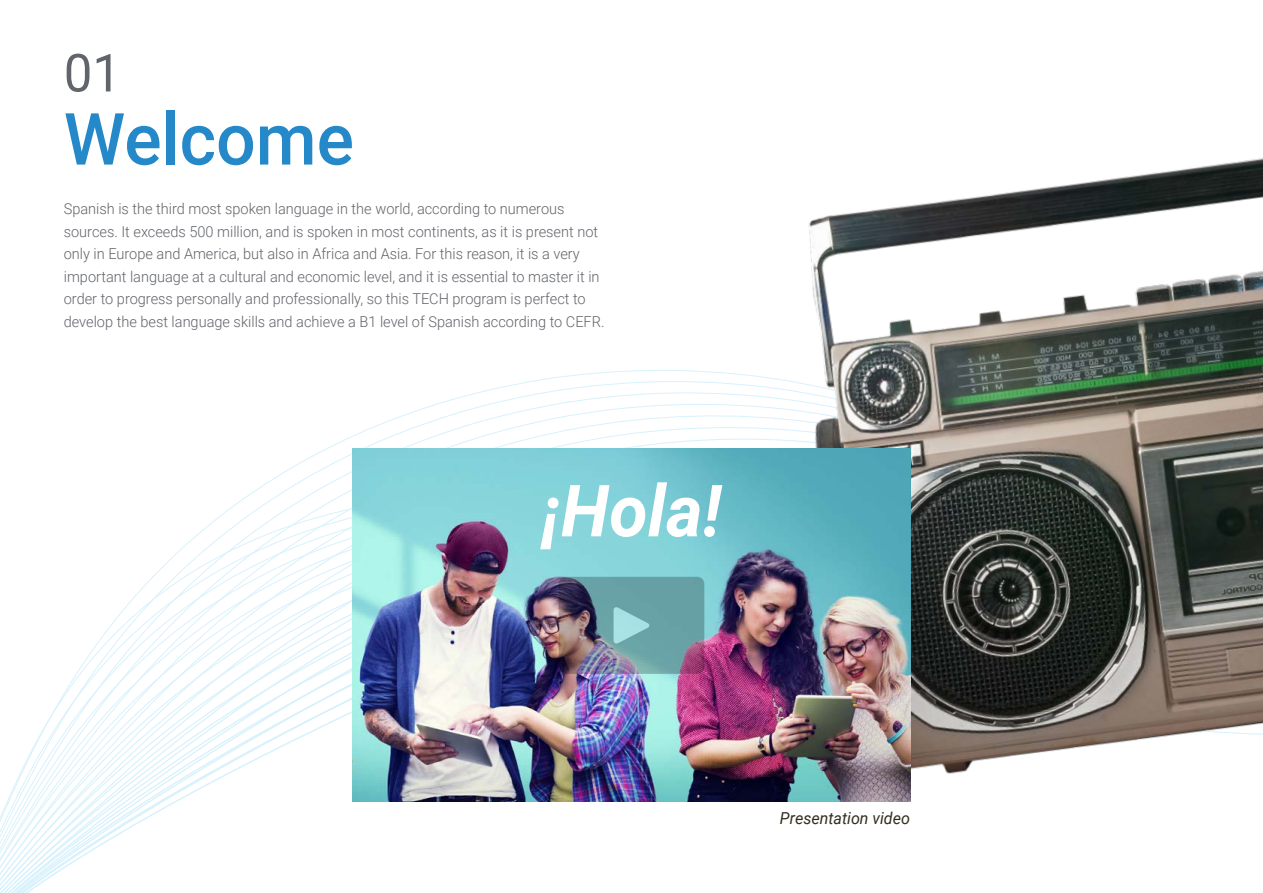
<style>
.page{position:relative;width:1263px;height:893px;background:#fff}
.page>*{position:absolute;margin:0;border:0;box-sizing:border-box;transform-origin:0 0}
.t1{font:500 72px "Roboto";color:#2488c9}
.t2{font:italic 700 72px "Roboto";color:#fff}
.t3{font:52.5px "Roboto";color:#61646a}
.t4{font:italic 16.5px "Roboto";color:#312e20}
.t5{font:300 15px/22.5px "Roboto";color:#61646a}
</style>
<div class="page">
<svg style="left:0;top:370px;width:632px;height:523px"></svg>
<img style="left:632px;top:158px;width:631px;height:644px">
<img style="left:353px;top:449px;width:557px;height:353px">
<img style="left:559px;top:577px;width:145px;height:97px">
<h2 class="t3" style="left:64px;top:36px;width:59px">01</h2>
<h1 class="t1" style="left:64px;top:89px;width:292px">Welcome</h1>
<p class="t5" style="left:64px;top:197px;width:542px">Spanish is the third most spoken language in the world, according to numerous sources. It exceeds 500 million, and is spoken in most continents, as it is present not only in Europe and America, but also in Africa and Asia. For this reason, it is a very important language at a cultural and economic level, and it is essential to master it in order to progress personally and professionally, so this TECH program is perfect to develop the best language skills and achieve a B1 level of Spanish according to CEFR.</p>
<h1 class="t2" style="left:541px;top:460px;width:182px">¡Hola!</h1>
<p class="t4" style="left:780px;top:806px;width:132px">Presentation video</p>
</div>
